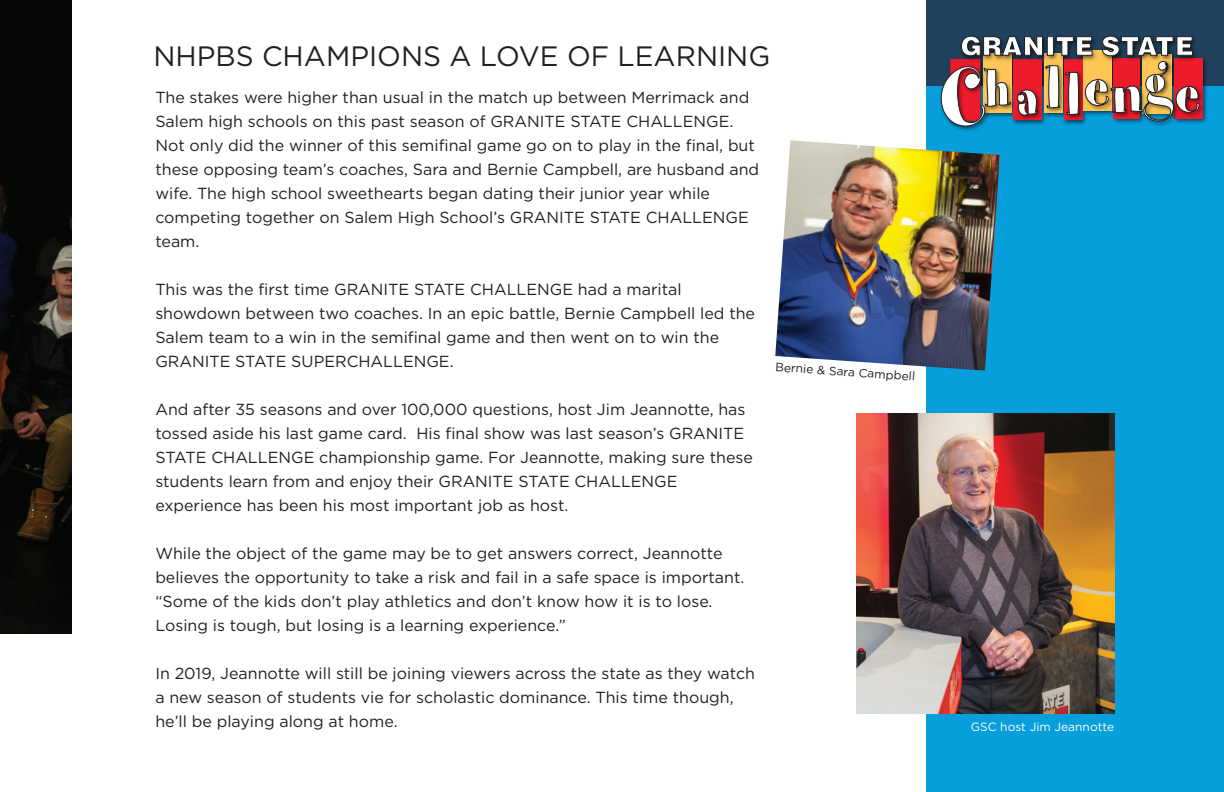
<style>
.page{position:relative;width:1224px;height:792px;background:#fff}
.page>*{position:absolute;margin:0;border:0;box-sizing:border-box;transform-origin:0 0}
.t1{font:28px "Gotham";color:#231f20}
.t2{font:16px/24px "Gotham";color:#231f20}
.t3{font:12px "Gotham";color:#231f20}
.t4{font:12px "Gotham";color:#fff}
</style>
<div class="page">
<div style="left:926px;top:54px;width:298px;height:738px;background:#069edb"></div>
<div style="left:926px;top:0;width:298px;height:86px;background:#21425e"></div>
<img style="left:940px;top:58px;width:267px;height:65px">
<svg style="left:941px;top:36px;width:259px;height:95px"></svg>
<img style="left:0;top:0;width:72px;height:634px">
<img style="left:775px;top:140px;width:225px;height:231px">
<img style="left:856px;top:414px;width:258px;height:300px">
<p class="t1" style="left:153px;top:41px;width:619px">NHPBS CHAMPIONS A LOVE OF LEARNING</p>
<p class="t2" style="left:155px;top:85px;width:605px">The stakes were higher than usual in the match up between Merrimack and Salem high schools on this past season of GRANITE STATE CHALLENGE.<br>Not only did the winner of this semifinal game go on to play in the final, but these opposing team’s coaches, Sara and Bernie Campbell, are husband and wife. The high school sweethearts began dating their junior year while competing together on Salem High School’s GRANITE STATE CHALLENGE team.</p>
<p class="t2" style="left:155px;top:277px;width:601px">This was the first time GRANITE STATE CHALLENGE had a marital showdown between two coaches. In an epic battle, Bernie Campbell led the Salem team to a win in the semifinal game and then went on to win the GRANITE STATE SUPERCHALLENGE.</p>
<p class="t2" style="left:155px;top:397px;width:599px">And after 35 seasons and over 100,000 questions, host Jim Jeannotte, has tossed aside his last game card. His final show was last season’s GRANITE STATE CHALLENGE championship game. For Jeannotte, making sure these students learn from and enjoy their GRANITE STATE CHALLENGE experience has been his most important job as host.</p>
<p class="t2" style="left:155px;top:541px;width:569px">While the object of the game may be to get answers correct, Jeannotte</p>
<p class="t2" style="left:155px;top:565px;width:591px">believes the opportunity to take a risk and fail in a safe space is important. “Some of the kids don’t play athletics and don’t know how it is to lose.</p>
<p class="t2" style="left:155px;top:613px;width:412px">Losing is tough, but losing is a learning experience.”</p>
<p class="t2" style="left:155px;top:661px;width:601px">In 2019, Jeannotte will still be joining viewers across the state as they watch a new season of students vie for scholastic dominance. This time though, he’ll be playing along at home.</p>
<p class="t3" style="left:776px;top:360px;width:142px;rotate:4deg">Bernie &amp; Sara Campbell</p>
<p class="t4" style="left:971px;top:720px;width:145px">GSC host Jim Jeannotte</p>
</div>
